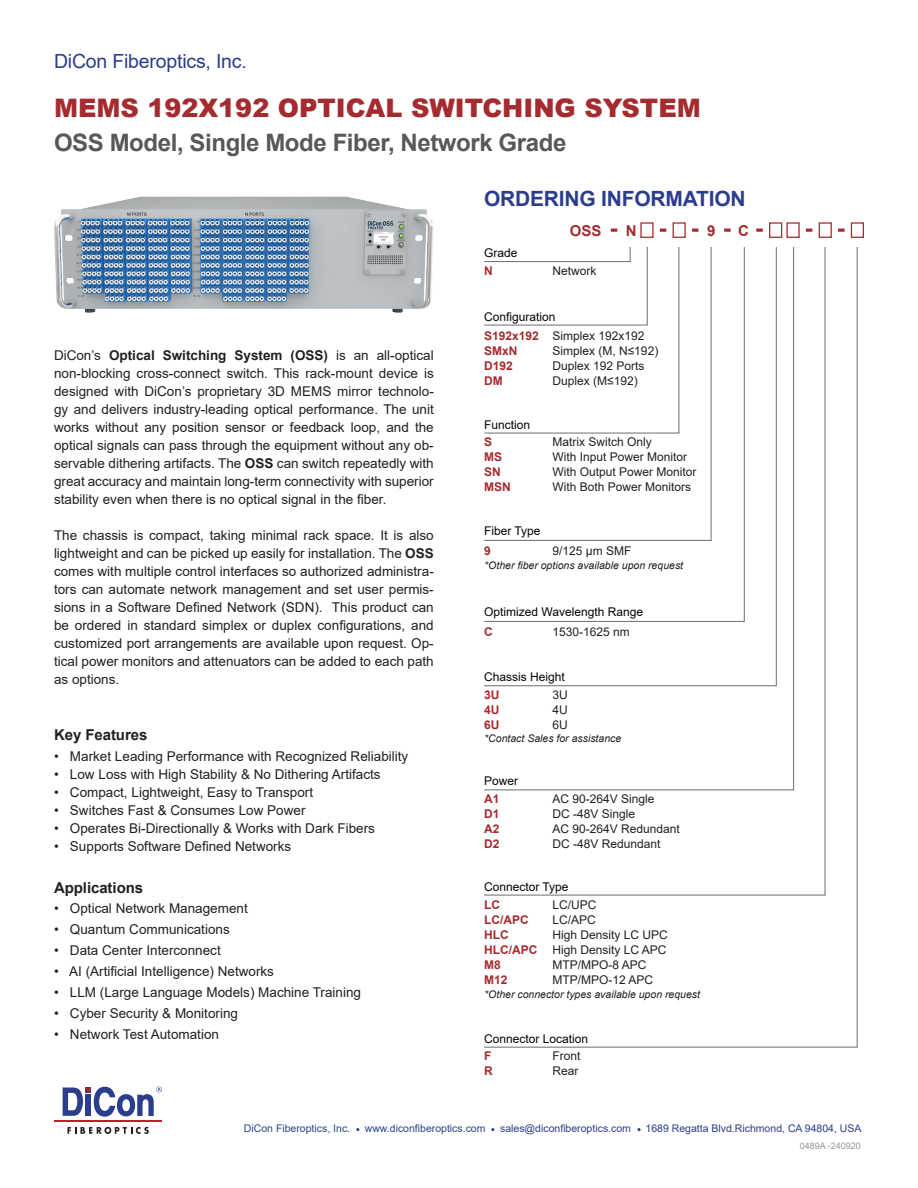
<style>
.page{position:relative;width:918px;height:1188px;background:#fff}
.page>*{position:absolute;margin:0;border:0;box-sizing:border-box;transform-origin:0 0}
.t1{font:900 25.5px "Arial";color:#a42b2f}
.t2{font:700 24px "Arial";letter-spacing:-.015em;color:#57585a}
.t3{font:700 21px "Arial";letter-spacing:-.01em;color:#2b3d8d}
.t4{font:19.5px "Arial";letter-spacing:-.01em;color:#2b3d8d}
.t5{font:700 15px "Arial";letter-spacing:-.005em;color:#231f20}
.t6{font:700 15px "Arial";color:#a42b2f}
.t7{font:13.5px/18px "Arial";color:#231f20;text-align:justify}
.t8{font:12px/15px "Arial";color:#231f20}
.t9{font:12px "Arial";color:#040503}
.t10{font:700 12px/15px "Arial";color:#a42b2f}
.t11{font:italic 10.5px "Arial";color:#231f20}
.t12{font:10.5px "Arial";color:#2b3d8d}
.t13{font:10.5px "Arial";color:#29468b}
.t14{font:9px "Arial";color:#939598}
.s1{font-weight:700}
</style>
<div class="page">
<svg style="left:67px;top:1127px;width:82px;height:7px"></svg>
<hr style="left:54px;top:1120px;width:108px;height:2px;background:#be1f24">
<svg style="left:63px;top:1087px;width:99px;height:30px"></svg>
<svg style="left:637px;top:1128px;width:4px;height:3px"></svg>
<svg style="left:484px;top:247px;width:374px;height:801px"></svg>
<svg style="left:484px;top:247px;width:195px;height:186px"></svg>
<svg style="left:611px;top:229px;width:6px;height:3px"></svg>
<svg style="left:692px;top:229px;width:6px;height:3px"></svg>
<svg style="left:660px;top:229px;width:6px;height:3px"></svg>
<svg style="left:724px;top:229px;width:7px;height:3px"></svg>
<svg style="left:806px;top:229px;width:6px;height:3px"></svg>
<svg style="left:756px;top:229px;width:7px;height:3px"></svg>
<svg style="left:838px;top:229px;width:7px;height:3px"></svg>
<div style="left:640px;top:222px;width:14px;height:16px;border:1px solid #a42b2f"></div>
<div style="left:673px;top:222px;width:13px;height:16px;border:1px solid #a42b2f"></div>
<div style="left:819px;top:222px;width:13px;height:16px;border:1px solid #a42b2f"></div>
<div style="left:851px;top:222px;width:13px;height:16px;border:1px solid #a42b2f"></div>
<div style="left:769px;top:222px;width:13px;height:16px;border:1px solid #a42b2f"></div>
<div style="left:786px;top:222px;width:14px;height:16px;border:1px solid #a42b2f"></div>
<img style="left:54px;top:196px;width:379px;height:117px">
<h3 class="t4" style="left:54px;top:48px;width:194px">DiCon Fiberoptics, Inc.</h3>
<h1 class="t1" style="left:54px;top:90px;width:648px">MEMS 192X192 OPTICAL SWITCHING SYSTEM</h1>
<h2 class="t2" style="left:54px;top:126px;width:514px">OSS Model, Single Mode Fiber, Network Grade</h2>
<h3 class="t3" style="left:484px;top:184px;width:263px">ORDERING INFORMATION</h3>
<p class="t7" style="left:54px;top:346px;width:381px">DiCon’s <span class="s1">Optical Switching System (OSS)</span> is an all-optical non-blocking cross-connect switch. This rack-mount device is designed with DiCon’s proprietary 3D MEMS mirror technolo&shy;gy and delivers industry-leading optical performance. The unit works without any position sensor or feedback loop, and the optical signals can pass through the equipment without any ob&shy;servable dithering artifacts. The <span class="s1">OSS</span> can switch repeatedly with great accuracy and maintain long-term connectivity with superior stability even when there is no optical signal in the fiber.</p>
<p class="t7" style="left:54px;top:526px;width:381px">The chassis is compact, taking minimal rack space. It is also lightweight and can be picked up easily for installation. The <span class="s1">OSS </span>comes with multiple control interfaces so authorized administra&shy;tors can automate network management and set user permis&shy;sions in a Software Defined Network (SDN). This product can be ordered in standard simplex or duplex configurations, and customized port arrangements are available upon request. Op&shy;tical power monitors and attenuators can be added to each path as options.</p>
<p class="t5" style="left:54px;top:724px;width:95px">Key Features</p>
<p class="t7" style="left:54px;top:747px;width:356px">• Market Leading Performance with Recognized Reliability</p>
<p class="t7" style="left:54px;top:765px;width:328px">• Low Loss with High Stability &amp; No Dithering Artifacts</p>
<p class="t7" style="left:54px;top:783px;width:261px">• Compact, Lightweight, Easy to Transport</p>
<p class="t7" style="left:54px;top:801px;width:253px">• Switches Fast &amp; Consumes Low Power</p>
<p class="t7" style="left:54px;top:819px;width:323px">• Operates Bi-Directionally &amp; Works with Dark Fibers</p>
<p class="t7" style="left:54px;top:837px;width:239px">• Supports Software Defined Networks</p>
<p class="t5" style="left:54px;top:877px;width:91px">Applications</p>
<p class="t7" style="left:54px;top:899px;width:195px">• Optical Network Management</p>
<p class="t7" style="left:54px;top:920px;width:177px">• Quantum Communications</p>
<p class="t7" style="left:54px;top:941px;width:168px">• Data Center Interconnect</p>
<p class="t7" style="left:54px;top:962px;width:222px">• AI (Artificial Intelligence) Networks</p>
<p class="t7" style="left:54px;top:983px;width:309px">• LLM (Large Language Models) Machine Training</p>
<p class="t7" style="left:54px;top:1004px;width:186px">• Cyber Security &amp; Monitoring</p>
<p class="t7" style="left:54px;top:1025px;width:167px">• Network Test Automation</p>
<p class="t9" style="left:484px;top:245px;width:35px">Grade</p>
<p class="t10" style="left:484px;top:263px;width:10px">N</p>
<p class="t6" style="left:570px;top:220px;width:33px">OSS</p>
<p class="t8" style="left:552px;top:263px;width:46px">Network</p>
<p class="t6" style="left:626px;top:220px;width:12px">N</p>
<p class="t6" style="left:707px;top:220px;width:10px">9</p>
<p class="t6" style="left:738px;top:220px;width:12px">C</p>
<p class="t9" style="left:484px;top:309px;width:73px">Configuration</p>
<p class="t10" style="left:484px;top:328px;width:56px">S192x192<br>SMxN<br>D192<br>DM</p>
<p class="t8" style="left:552px;top:328px;width:107px">Simplex 192x192<br>Simplex (M, N≤192)<br>Duplex 192 Ports<br>Duplex (M≤192)</p>
<p class="t9" style="left:484px;top:416px;width:48px">Function</p>
<p class="t10" style="left:484px;top:435px;width:28px">S<br>MS<br>SN<br>MSN</p>
<p class="t8" style="left:552px;top:435px;width:146px">Matrix Switch Only<br>With Input Power Monitor<br>With Output Power Monitor<br>With Both Power Monitors</p>
<p class="t9" style="left:484px;top:522px;width:58px">Fiber Type</p>
<p class="t8" style="left:552px;top:543px;width:80px">9/125 µm SMF</p>
<p class="t11" style="left:484px;top:558px;width:201px">*Other fiber options available upon request</p>
<p class="t10" style="left:484px;top:543px;width:8px">9</p>
<p class="t9" style="left:484px;top:604px;width:160px">Optimized Wavelength Range</p>
<p class="t8" style="left:552px;top:625px;width:79px">1530-1625 nm</p>
<p class="t10" style="left:484px;top:625px;width:10px">C</p>
<p class="t9" style="left:484px;top:669px;width:82px">Chassis Height</p>
<p class="t10" style="left:484px;top:687px;width:17px;text-align:justify">3U 4U 6U</p>
<p class="t8" style="left:552px;top:687px;width:17px;text-align:justify">3U 4U 6U</p>
<p class="t11" style="left:484px;top:732px;width:139px">*Contact Sales for assistance</p>
<p class="t9" style="left:484px;top:773px;width:36px">Power</p>
<p class="t10" style="left:484px;top:791px;width:17px;text-align:justify">A1<br>D1<br>A2<br>D2</p>
<p class="t8" style="left:552px;top:791px;width:129px">AC 90-264V Single<br>DC -48V Single<br>AC 90-264V Redundant<br>DC -48V Redundant</p>
<p class="t9" style="left:484px;top:879px;width:86px">Connector Type</p>
<p class="t8" style="left:552px;top:897px;width:117px">LC/UPC<br>LC/APC<br>High Density LC UPC<br>High Density LC APC<br>MTP/MPO-8 APC<br>MTP/MPO-12 APC</p>
<p class="t11" style="left:484px;top:988px;width:217px">*Other connector types available upon request</p>
<p class="t10" style="left:484px;top:897px;width:55px">LC<br>LC/APC<br>HLC<br>HLC/APC<br>M8<br>M12</p>
<p class="t9" style="left:484px;top:1030px;width:106px">Connector Location</p>
<p class="t8" style="left:552px;top:1048px;width:30px">Front<br>Rear</p>
<p class="t10" style="left:484px;top:1049px;width:10px">F<br>R</p>
<p class="t13" style="left:244px;top:1121px;width:108px">DiCon Fiberoptics, Inc.</p>
<p class="t13" style="left:365px;top:1121px;width:122px">www.diconfiberoptics.com</p>
<p class="t12" style="left:500px;top:1121px;width:132px">sales@diconfiberoptics.com</p>
<p class="t12" style="left:646px;top:1121px;width:217px">1689 Regatta Blvd.Richmond, CA 94804, USA</p>
<p class="t14" style="left:800px;top:1140px;width:63px">0489A -240920</p>
</div>
